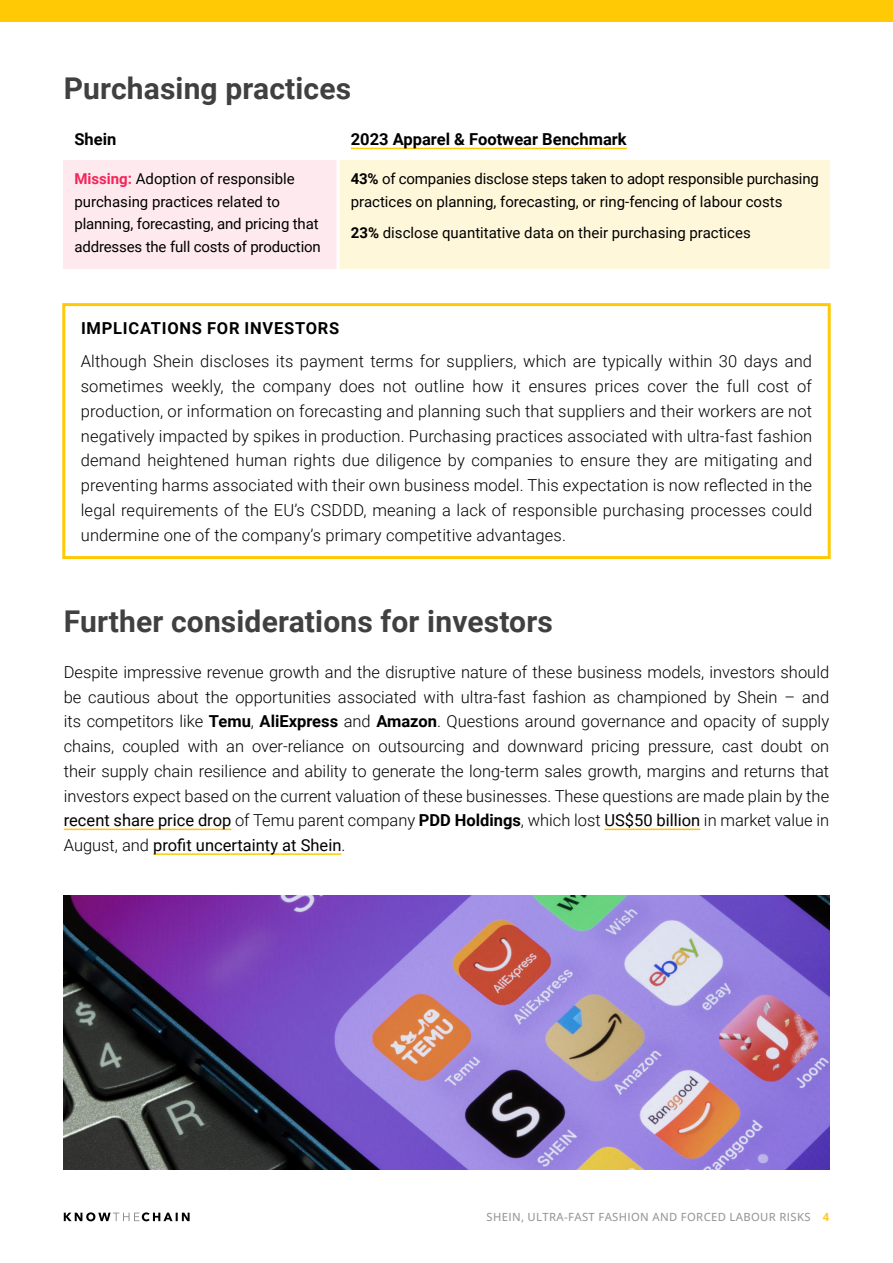
<style>
.page{position:relative;width:893px;height:1263px;background:#fff}
.page>*{position:absolute;margin:0;border:0;box-sizing:border-box;transform-origin:0 0}
.Header_2{font:700 30px "Roboto";letter-spacing:.005em;color:#404040}
.Main{font:300 16.5px/24.8px "Roboto";color:#000;text-align:justify}
.Main___Frame{font:300 16.5px/24.8px "Roboto";letter-spacing:.01em;color:#000;text-align:justify}
.Table_Text{font:700 16.5px "Roboto";color:#000}
.Main___Frame-2{font:700 16.5px "Roboto";letter-spacing:.045em;color:#000}
.Table_Text-2{font:15px/22.5px "Roboto";color:#000}
.t1{font:500 11.25px "Open Sans";letter-spacing:.03em;color:#999}
.s1{font-weight:700;color:#f52459}
.s2{font-weight:700}
.s3{font-weight:400}
.s4{font-weight:700;color:#ffc828}
</style>
<div class="page">
<div style="left:62px;top:303px;width:769px;height:256px;border:3px solid #ffca05"></div>
<hr style="left:64px;top:829px;width:167px;height:1px;background:#ffca05">
<hr style="left:604px;top:829px;width:96px;height:1px;background:#ffca05">
<hr style="left:153px;top:853px;width:188px;height:2px;background:#ffca05">
<div style="left:64px;top:160px;width:274px;height:109px;background:#fee9ee"></div>
<div style="left:338px;top:160px;width:491px;height:109px;background:#fff7da"></div>
<hr style="left:337px;top:160px;width:3px;height:109px;background:#fff">
<hr style="left:351px;top:148px;width:276px;height:1px;background:#ffca05">
<img style="left:64px;top:896px;width:765px;height:273px">
<svg style="left:64px;top:1212px;width:126px;height:9px"></svg>
<div style="left:0;top:0;width:893px;height:21px;background:#ffca05"></div>
<p class="Header_2" style="left:64px;top:67px;width:289px">Purchasing practices</p>
<p class="Table_Text" style="left:74px;top:128px;width:43px">Shein</p>
<p class="Table_Text" style="left:351px;top:128px;width:277px">2023 Apparel &amp; Footwear Benchmark</p>
<p class="Table_Text-2" style="left:74px;top:167px;width:248px"><span class="s1">Missing:</span> Adoption of responsible purchasing practices related to planning, forecasting, and pricing that addresses the full costs of production</p>
<p class="Table_Text-2" style="left:351px;top:167px;width:470px"><span class="s2">43%</span> of companies disclose steps taken to adopt responsible purchasing practices on planning, forecasting, or ring-fencing of labour costs</p>
<p class="Table_Text-2" style="left:351px;top:221px;width:401px"><span class="s2">23%</span> disclose quantitative data on their purchasing practices</p>
<p class="Main___Frame-2" style="left:81px;top:317px;width:260px">IMPLICATIONS FOR INVESTORS</p>
<p class="Main___Frame" style="left:81px;top:348px;width:733px">Although Shein discloses its payment terms for suppliers, which are typically within 30 days and sometimes weekly, the company does not outline how it ensures prices cover the full cost of production, or information on forecasting and planning such that suppliers and their workers are not negatively impacted by spikes in production. Purchasing practices associated with ultra-fast fashion demand heightened human rights due diligence by companies to ensure they are mitigating and preventing harms associated with their own business model. This expectation is now reflected in the legal requirements of the EU’s CSDDD, meaning a lack of responsible purchasing processes could undermine one of the company’s primary competitive advantages.</p>
<p class="Header_2" style="left:64px;top:600px;width:491px">Further considerations for investors</p>
<p class="Main" style="left:64px;top:659px;width:767px">Despite impressive revenue growth and the disruptive nature of these business models, investors should be cautious about the opportunities associated with ultra-fast fashion as championed by Shein – and its competitors like <span class="s2">Temu</span>, <span class="s2">AliExpress</span> and <span class="s2">Amazon</span>. Questions around governance and opacity of supply chains, coupled with an over-reliance on outsourcing and downward pricing pressure, cast doubt on their supply chain resilience and ability to generate the long-term sales growth, margins and returns that investors expect based on the current valuation of these businesses. These questions are made plain by the <span class="s3">recent share price drop</span> of Temu parent company <span class="s2">PDD Holdings</span>, which lost <span class="s3">US$50 billion</span> in market value in August, and <span class="s3">profit uncertainty at Shein</span>.</p>
<p class="t1" style="left:487px;top:1209px;width:344px">SHEIN, ULTRA-FAST FASHION AND FORCED LABOUR RISKS <span class="s4">4</span></p>
</div>
